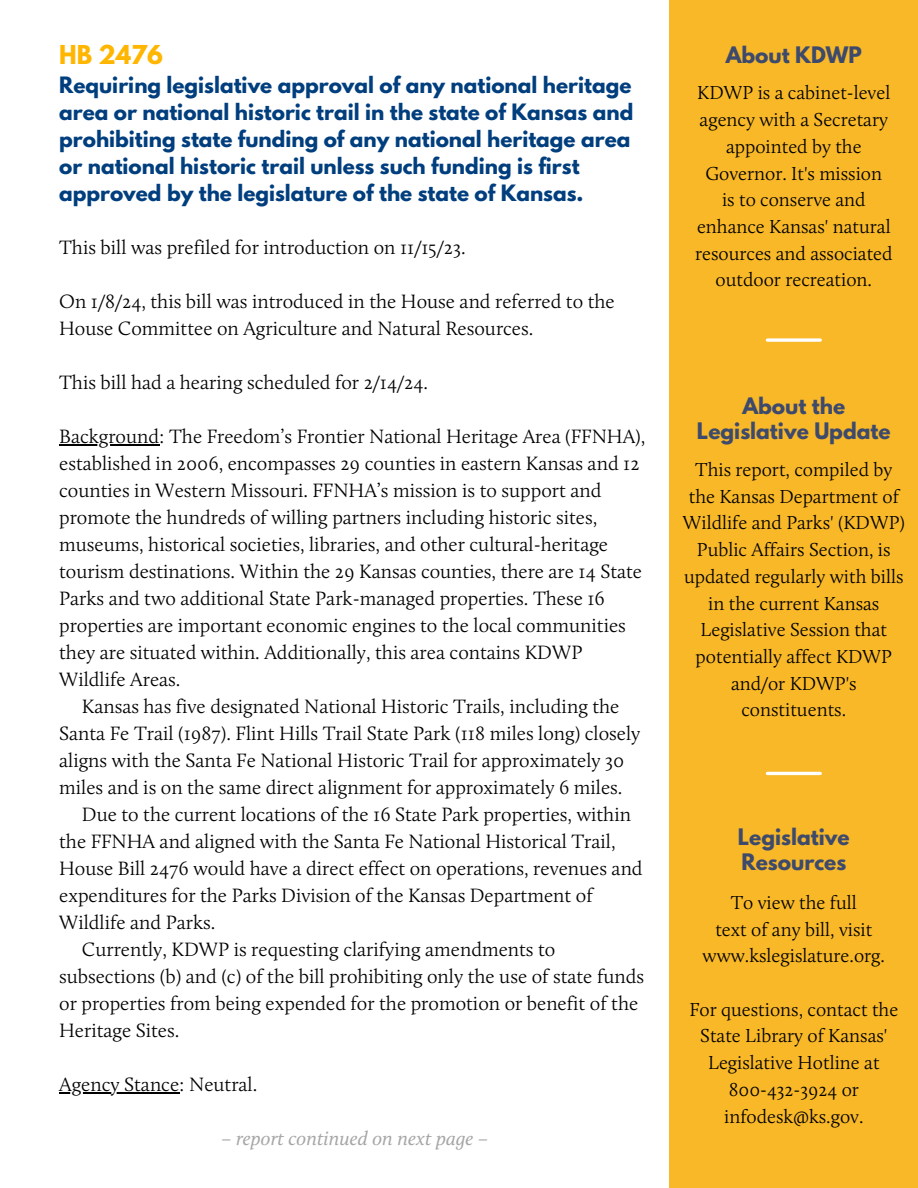
<style>
.page{position:relative;width:918px;height:1188px;background:#fff}
.page>*{position:absolute;margin:0;border:0;box-sizing:border-box;transform-origin:0 0}
.t1{font:700 23.1px "League Spartan";color:#ffb600}
.t2{font:700 20.1px/25.2px "League Spartan";color:#3e4a6c;text-align:center}
.t3{font:300 19.95px/27px "Calluna";color:#000}
.t4{font:700 19.95px/27px "League Spartan";color:#003e7e}
.t5{font:italic 19.95px "Calluna";color:#a6a6a6}
.t6{font:300 19.5px/26.7px "Calluna";color:#000;text-align:center}
</style>
<div class="page">
<hr style="left:59px;top:444px;width:100px;height:1px;background:#000">
<hr style="left:59px;top:1092px;width:120px;height:1px;background:#000">
<div style="left:670px;top:0;width:248px;height:1188px;background:#f8b828"></div>
<hr style="left:767px;top:772px;width:53px;height:3px;background:#fff">
<svg style="left:767px;top:338px;width:53px;height:4px"></svg>
<p class="t1" style="left:59px;top:43px;width:105px">HB 2476</p>
<p class="t4" style="left:59px;top:74px;width:576px">Requiring legislative approval of any national heritage area or national historic trail in the state of Kansas and prohibiting state funding of any national heritage area or national historic trail unless such funding is first approved by the legislature of the state of Kansas.</p>
<p class="t3" style="left:59px;top:235px;width:408px">This bill was prefiled for introduction on 11/15/23.</p>
<p class="t3" style="left:59px;top:289px;width:557px">On 1/8/24, this bill was introduced in the House and referred to the<br>House Committee on Agriculture and Natural Resources.</p>
<p class="t3" style="left:59px;top:370px;width:371px">This bill had a hearing scheduled for 2/14/24.</p>
<p class="t3" style="left:59px;top:424px;width:588px">Background: The Freedom’s Frontier National Heritage Area (FFNHA), established in 2006, encompasses 29 counties in eastern Kansas and 12 counties in Western Missouri. FFNHA’s mission is to support and promote the hundreds of willing partners including historic sites, museums, historical societies, libraries, and other cultural-heritage tourism destinations. Within the 29 Kansas counties, there are 14 State Parks and two additional State Park-managed properties. These 16 properties are important economic engines to the local communities they are situated within. Additionally, this area contains KDWP Wildlife Areas.</p>
<p class="t3" style="left:82px;top:694px;width:539px">Kansas has five designated National Historic Trails, including the</p>
<p class="t3" style="left:59px;top:721px;width:583px">Santa Fe Trail (1987). Flint Hills Trail State Park (118 miles long) closely</p>
<p class="t3" style="left:59px;top:748px;width:567px">aligns with the Santa Fe National Historic Trail for approximately 30</p>
<p class="t3" style="left:59px;top:775px;width:565px">miles and is on the same direct alignment for approximately 6 miles.</p>
<p class="t3" style="left:82px;top:802px;width:551px">Due to the current locations of the 16 State Park properties, within</p>
<p class="t3" style="left:59px;top:829px;width:558px">the FFNHA and aligned with the Santa Fe National Historical Trail,</p>
<p class="t3" style="left:59px;top:856px;width:585px">House Bill 2476 would have a direct effect on operations, revenues and</p>
<p class="t3" style="left:59px;top:883px;width:535px">expenditures for the Parks Division of the Kansas Department of</p>
<p class="t3" style="left:59px;top:910px;width:158px">Wildlife and Parks.</p>
<p class="t3" style="left:82px;top:937px;width:475px">Currently, KDWP is requesting clarifying amendments to</p>
<p class="t3" style="left:59px;top:964px;width:586px">subsections (b) and (c) of the bill prohibiting only the use of state funds</p>
<p class="t3" style="left:59px;top:991px;width:581px">or properties from being expended for the promotion or benefit of the</p>
<p class="t3" style="left:59px;top:1018px;width:122px">Heritage Sites.</p>
<p class="t3" style="left:59px;top:1072px;width:200px">Agency Stance: Neutral.</p>
<p class="t5" style="left:221px;top:1130px;width:269px">– report continued on next page –</p>
<p class="t2" style="left:726px;top:44px;width:138px">About KDWP</p>
<p class="t6" style="left:695px;top:81px;width:199px">KDWP is a cabinet-level agency with a Secretary appointed by the<br>Governor. It's mission<br>is to conserve and enhance Kansas' natural resources and associated outdoor recreation.</p>
<p class="t2" style="left:697px;top:396px;width:195px">About the<br>Legislative Update</p>
<p class="t6" style="left:683px;top:458px;width:224px">This report, compiled by the Kansas Department of<br>Wildlife and Parks' (KDWP)<br>Public Affairs Section, is updated regularly with bills in the current Kansas<br>Legislative Session that potentially affect KDWP and/or KDWP's constituents.</p>
<p class="t2" style="left:738px;top:827px;width:113px;text-align:left">Legislative<br>Resources</p>
<p class="t6" style="left:703px;top:891px;width:184px">To view the full<br>text of any bill, visit www.kslegislature.org.</p>
<p class="t6" style="left:689px;top:997px;width:210px">For questions, contact the<br>State Library of Kansas'<br>Legislative Hotline at<br>800-432-3924 or infodesk@ks.gov.</p>
</div>
